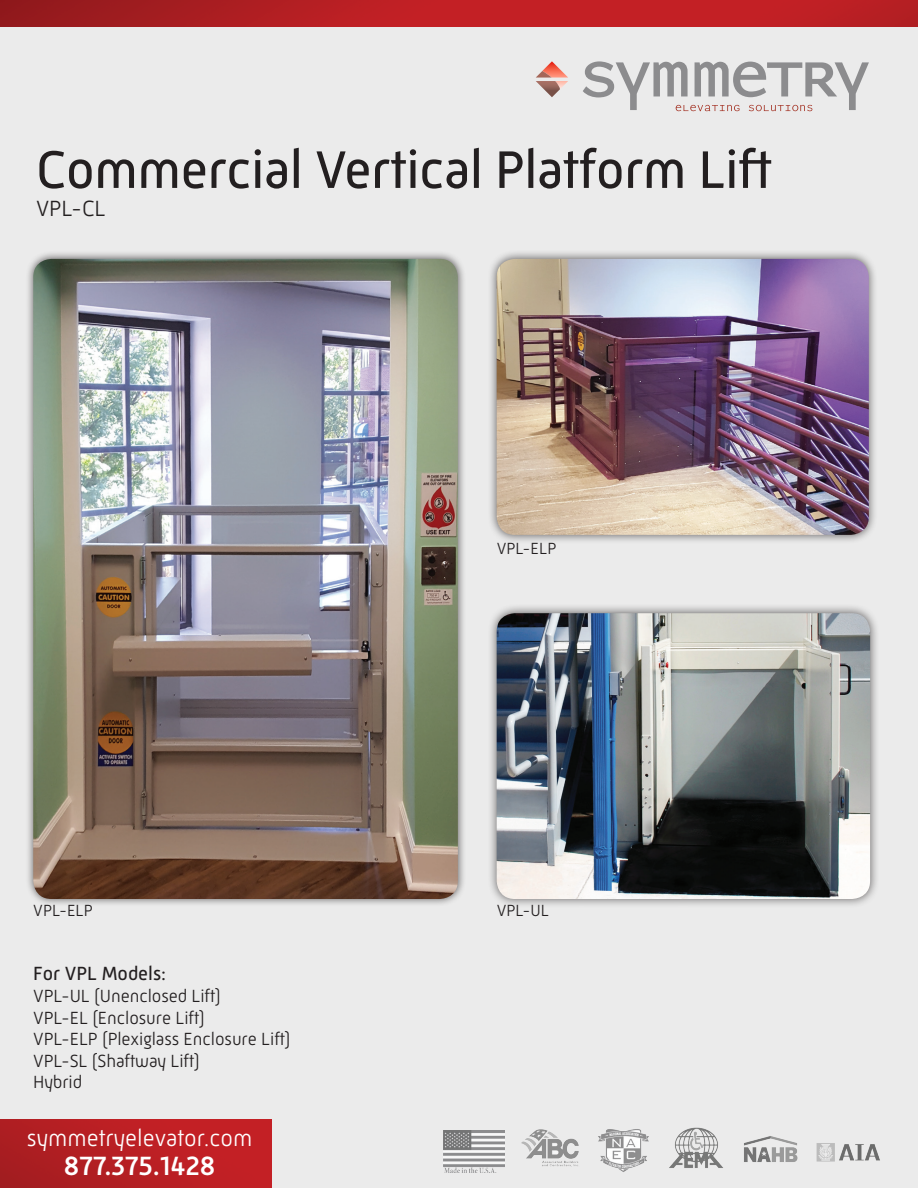
<style>
.page{position:relative;width:918px;height:1188px;background:#ebebeb}
.page>*{position:absolute;margin:0;border:0;box-sizing:border-box;transform-origin:0 0}
.t1{font:54px "Mic 32 New";letter-spacing:-.01em;color:#231f20}
.t2{font:500 27px "Mic 32 New";color:#fff}
.t3{font:300 23.7px "Mic 32 New";color:#fff}
.t4{font:300 22.5px "Mic 32 New";color:#231f20}
.t5{font:19.5px "Mic 32 New";color:#231f20}
.t6{font:300 18px "Mic 32 New";letter-spacing:-.005em;color:#231f20}
.t7{font:300 16.5px "Mic 32 New";color:#231f20}
</style>
<div class="page">
<svg style="left:536px;top:61px;width:32px;height:36px"></svg>
<svg style="left:583px;top:61px;width:286px;height:50px"></svg>
<div style="left:488px;top:250px;width:390px;height:294px;background:#231f20;opacity:.7"></div>
<img style="left:497px;top:259px;width:372px;height:276px">
<img style="left:0;top:1119px;width:272px;height:69px">
<div style="left:487px;top:603px;width:393px;height:305px;background:#231f20;opacity:.7"></div>
<img style="left:497px;top:613px;width:373px;height:286px">
<img style="left:0;top:0;width:918px;height:26px">
<img style="left:521px;top:1129px;width:58px;height:34px">
<img style="left:598px;top:1129px;width:51px;height:43px">
<img style="left:669px;top:1127px;width:54px;height:41px">
<img style="left:744px;top:1136px;width:54px;height:26px">
<img style="left:816px;top:1143px;width:64px;height:19px">
<img style="left:443px;top:1131px;width:61px;height:41px">
<div style="left:25px;top:251px;width:441px;height:656px;background:#231f20;opacity:.7"></div>
<img style="left:33px;top:259px;width:425px;height:640px">
<p class="t1" style="left:36px;top:139px;width:738px">Commercial Vertical Platform Lift</p>
<p class="t4" style="left:36px;top:196px;width:71px">VPL-CL</p>
<p class="t7" style="left:33px;top:901px;width:61px">VPL-ELP</p>
<p class="t5" style="left:33px;top:963px;width:134px">For VPL Models:</p>
<p class="t6" style="left:33px;top:986px;width:189px">VPL-UL (Unenclosed Lift)</p>
<p class="t6" style="left:33px;top:1007px;width:173px">VPL-EL (Enclosure Lift)</p>
<p class="t6" style="left:33px;top:1029px;width:259px">VPL-ELP (Plexiglass Enclosure Lift)</p>
<p class="t6" style="left:33px;top:1050px;width:168px">VPL-SL (Shaftway Lift)</p>
<p class="t6" style="left:33px;top:1072px;width:50px">Hybrid</p>
<p class="t3" style="left:27px;top:1124px;width:227px">symmetryelevator.com</p>
<p class="t2" style="left:64px;top:1150px;width:153px">877.375.1428</p>
<p class="t7" style="left:497px;top:539px;width:61px">VPL-ELP</p>
<p class="t7" style="left:497px;top:901px;width:54px">VPL-UL</p>
</div>
